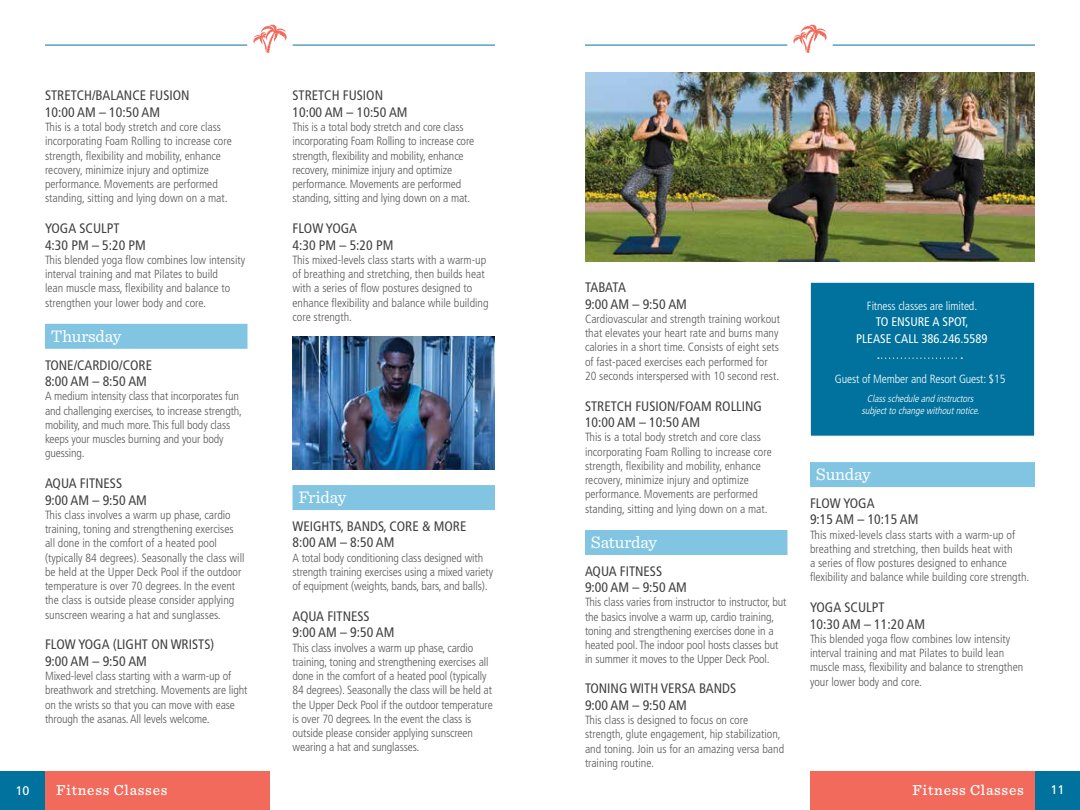
<style>
.page{position:relative;width:1080px;height:810px;background:#fff}
.page>*{position:absolute;margin:0;border:0;box-sizing:border-box;transform-origin:0 0}
.t1{font:17.5px "Sentinel";letter-spacing:-.01em;color:#fff}
.t2{font:500 15px "Sentinel";letter-spacing:.05em;color:#fff}
.t3{font:condensed 13.75px/16.5px "Frutiger LT Std";color:#414042}
.t4{font:condensed 12.5px/16.5px "Frutiger LT Std";color:#fff;text-align:center}
.t5{font:12.5px "Frutiger LT Std";color:#fff}
.t6{font:300 condensed 11.88px/14.2px "Frutiger LT Std";color:#58595b}
.t7{font:300 condensed 11.88px "Frutiger LT Std";letter-spacing:-.01em;color:#fff}
.t8{font:italic 300 condensed 10px/12px "Frutiger LT Std";color:#fff;text-align:center}
</style>
<div class="page">
<hr style="left:833px;top:45px;width:202px;height:1px;background:#00729d">
<hr style="left:585px;top:45px;width:202px;height:1px;background:#00729d">
<svg style="left:793px;top:25px;width:34px;height:28px"></svg>
<hr style="left:293px;top:45px;width:202px;height:1px;background:#00729d">
<hr style="left:45px;top:45px;width:202px;height:1px;background:#00729d">
<svg style="left:253px;top:25px;width:34px;height:28px"></svg>
<div style="left:292px;top:485px;width:203px;height:25px;background:#81c5e2"></div>
<div style="left:585px;top:530px;width:203px;height:25px;background:#81c5e2"></div>
<div style="left:45px;top:324px;width:203px;height:25px;background:#81c5e2"></div>
<div style="left:810px;top:462px;width:225px;height:25px;background:#81c5e2"></div>
<img style="left:585px;top:73px;width:450px;height:189px">
<div style="left:810px;top:282px;width:225px;height:155px;background:#00729d;border:1px solid #fff"></div>
<svg style="left:878px;top:358px;width:84px;height:1px"></svg>
<img style="left:292px;top:337px;width:203px;height:133px">
<div style="left:1024px;top:771px;width:56px;height:39px;background:#00729d"></div>
<div style="left:0;top:771px;width:56px;height:39px;background:#00729d"></div>
<div style="left:810px;top:771px;width:225px;height:39px;background:#f26a5b"></div>
<div style="left:45px;top:771px;width:225px;height:39px;background:#f26a5b"></div>
<p class="t3" style="left:45px;top:87px;width:146px">STRETCH/BALANCE FUSION<br>10:00 AM – 10:50 AM</p>
<p class="t6" style="left:45px;top:120px;width:188px">This is a total body stretch and core class incorporating Foam Rolling to increase core strength, flexibility and mobility, enhance recovery, minimize injury and optimize performance. Movements are performed standing, sitting and lying down on a mat.</p>
<p class="t3" style="left:45px;top:220px;width:102px">YOGA SCULPT<br>4:30 PM – 5:20 PM</p>
<p class="t6" style="left:45px;top:253px;width:202px">This blended yoga flow combines low intensity interval training and mat Pilates to build<br>lean muscle mass, flexibility and balance to strengthen your lower body and core.</p>
<h1 class="t1" style="left:51px;top:323px;width:72px">Thursday</h1>
<p class="t3" style="left:45px;top:357px;width:109px">TONE/CARDIO/CORE<br>8:00 AM – 8:50 AM</p>
<p class="t6" style="left:45px;top:389px;width:199px">A medium intensity class that incorporates fun and challenging exercises, to increase strength, mobility, and much more. This full body class keeps your muscles burning and your body guessing.</p>
<p class="t3" style="left:45px;top:475px;width:103px">AQUA FITNESS<br>9:00 AM – 9:50 AM</p>
<p class="t6" style="left:45px;top:508px;width:201px">This class involves a warm up phase, cardio training, toning and strengthening exercises all done in the comfort of a heated pool (typically 84 degrees). Seasonally the class will be held at the Upper Deck Pool if the outdoor temperature is over 70 degrees. In the event the class is outside please consider applying sunscreen wearing a hat and sunglasses.</p>
<p class="t3" style="left:45px;top:636px;width:171px">FLOW YOGA (LIGHT ON WRISTS)<br>9:00 AM – 9:50 AM</p>
<p class="t6" style="left:45px;top:669px;width:204px">Mixed-level class starting with a warm-up of breathwork and stretching. Movements are light on the wrists so that you can move with ease through the asanas. All levels welcome.</p>
<p class="t3" style="left:292px;top:87px;width:117px">STRETCH FUSION<br>10:00 AM – 10:50 AM</p>
<p class="t6" style="left:292px;top:120px;width:183px">This is a total body stretch and core class incorporating Foam Rolling to increase core strength, flexibility and mobility, enhance recovery, minimize injury and optimize performance. Movements are performed standing, sitting and lying down on a mat.</p>
<p class="t3" style="left:292px;top:220px;width:102px">FLOW YOGA<br>4:30 PM – 5:20 PM</p>
<p class="t6" style="left:292px;top:253px;width:198px">This mixed-levels class starts with a warm-up of breathing and stretching, then builds heat with a series of flow postures designed to enhance flexibility and balance while building core strength.</p>
<h1 class="t1" style="left:298px;top:484px;width:50px">Friday</h1>
<p class="t3" style="left:292px;top:518px;width:175px">WEIGHTS, BANDS, CORE &amp; MORE<br>8:00 AM – 8:50 AM</p>
<p class="t6" style="left:292px;top:551px;width:202px">A total body conditioning class designed with strength training exercises using a mixed variety of equipment (weights, bands, bars, and balls).</p>
<p class="t3" style="left:292px;top:608px;width:103px">AQUA FITNESS<br>9:00 AM – 9:50 AM</p>
<p class="t6" style="left:292px;top:641px;width:202px">This class involves a warm up phase, cardio training, toning and strengthening exercises all done in the comfort of a heated pool (typically 84 degrees). Seasonally the class will be held at the Upper Deck Pool if the outdoor temperature is over 70 degrees. In the event the class is outside please consider applying sunscreen wearing a hat and sunglasses.</p>
<p class="t3" style="left:585px;top:279px;width:103px">TABATA<br>9:00 AM – 9:50 AM</p>
<p class="t6" style="left:585px;top:312px;width:197px">Cardiovascular and strength training workout that elevates your heart rate and burns many calories in a short time. Consists of eight sets of fast-paced exercises each performed for 20 seconds interspersed with 10 second rest.</p>
<p class="t3" style="left:585px;top:398px;width:179px">STRETCH FUSION/FOAM ROLLING<br>10:00 AM – 10:50 AM</p>
<p class="t6" style="left:585px;top:430px;width:188px">This is a total body stretch and core class incorporating Foam Rolling to increase core strength, flexibility and mobility, enhance recovery, minimize injury and optimize performance. Movements are performed standing, sitting and lying down on a mat.</p>
<h1 class="t1" style="left:591px;top:529px;width:68px">Saturday</h1>
<p class="t3" style="left:585px;top:563px;width:103px">AQUA FITNESS<br>9:00 AM – 9:50 AM</p>
<p class="t6" style="left:585px;top:595px;width:203px">This class varies from instructor to instructor, but the basics involve a warm up, cardio training, toning and strengthening exercises done in a heated pool. The indoor pool hosts classes but in summer it moves to the Upper Deck Pool.</p>
<p class="t3" style="left:585px;top:681px;width:153px">TONING WITH VERSA BANDS<br>9:00 AM – 9:50 AM</p>
<p class="t6" style="left:585px;top:713px;width:201px">This class is designed to focus on core strength, glute engagement, hip stabilization, and toning. Join us for an amazing versa band training routine.</p>
<p class="t7" style="left:867px;top:299px;width:112px">Fitness classes are limited.</p>
<p class="t4" style="left:856px;top:314px;width:133px">TO ENSURE A SPOT,<br>PLEASE CALL 386.246.5589</p>
<p class="t7" style="left:835px;top:372px;width:172px">Guest of Member and Resort Guest: $15</p>
<p class="t8" style="left:861px;top:393px;width:122px">Classscheduleandinstructors subjecttochangewithoutnotice.</p>
<h1 class="t1" style="left:816px;top:461px;width:56px">Sunday</h1>
<p class="t3" style="left:810px;top:495px;width:110px">FLOW YOGA<br>9:15 AM – 10:15 AM</p>
<p class="t6" style="left:810px;top:528px;width:221px">This mixed-levels class starts with a warm-up of breathing and stretching, then builds heat with<br>a series of flow postures designed to enhance flexibility and balance while building core strength.</p>
<p class="t3" style="left:810px;top:599px;width:117px">YOGA SCULPT<br>10:30 AM – 11:20 AM</p>
<p class="t6" style="left:810px;top:632px;width:215px">This blended yoga flow combines low intensity interval training and mat Pilates to build lean muscle mass, flexibility and balance to strengthen your lower body and core.</p>
<p class="t5" style="left:16px;top:783px;width:15px">10</p>
<p class="t2" style="left:56px;top:778px;width:113px">Fitness Classes</p>
<p class="t2" style="left:913px;top:778px;width:113px">Fitness Classes</p>
<p class="t5" style="left:1051px;top:782px;width:15px">11</p>
</div>
